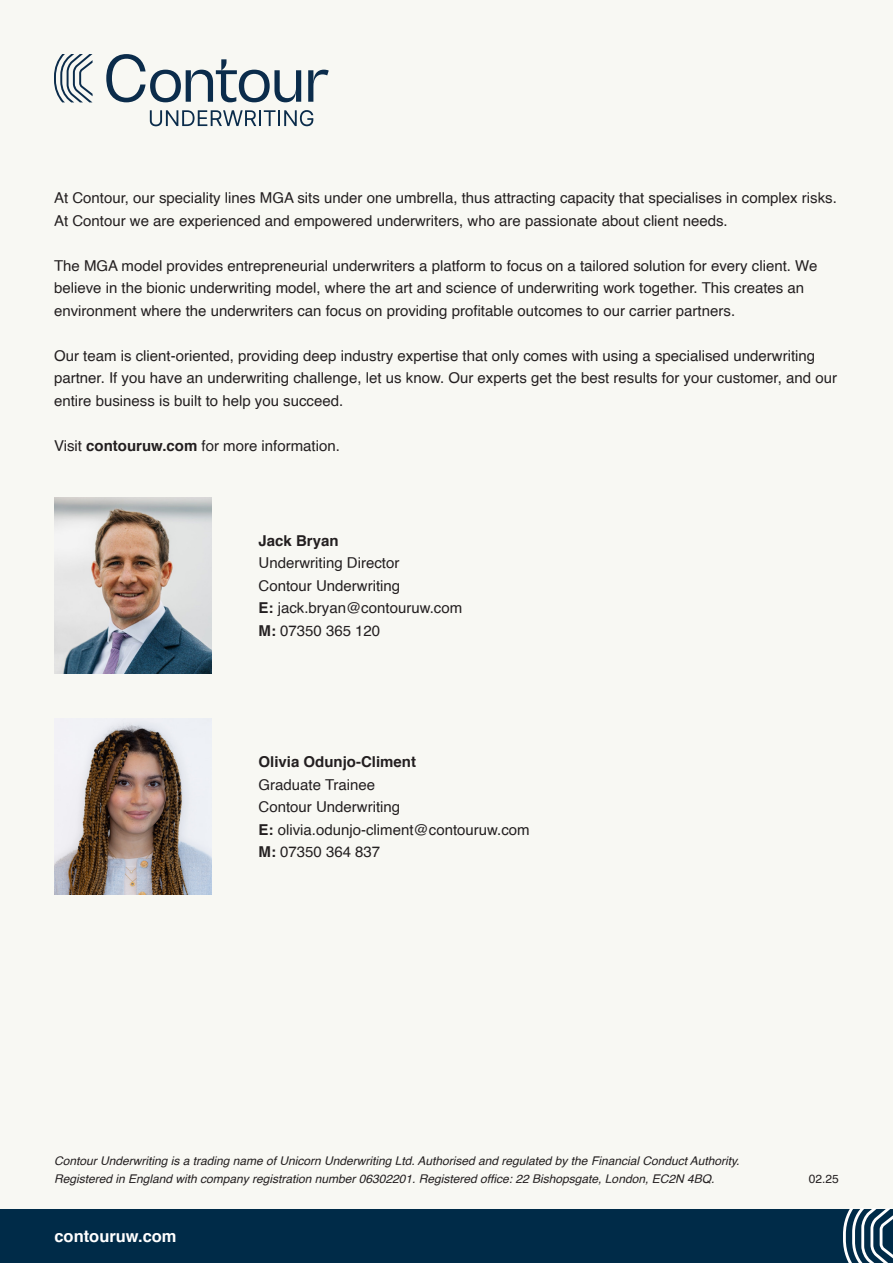
<style>
.page{position:relative;width:893px;height:1263px;background:#f8f8f3}
.page>*{position:absolute;margin:0;border:0;box-sizing:border-box;transform-origin:0 0}
.t1{font:700 16.5px "Helvetica";color:#fff}
.t2{font:15px/22.5px "Helvetica";color:#231f20}
.t3{font:700 15px "Helvetica";color:#231f20}
.t4{font:italic 12px/18px "Helvetica";color:#231f20}
.t5{font:12px "Helvetica";color:#231f20}
.s1{font-weight:700}
</style>
<div class="page">
<svg style="left:106px;top:54px;width:195px;height:48px"></svg>
<svg style="left:308px;top:70px;width:21px;height:32px"></svg>
<svg style="left:54px;top:54px;width:39px;height:48px"></svg>
<svg style="left:150px;top:110px;width:163px;height:16px"></svg>
<div style="left:0;top:1209px;width:893px;height:54px;background:#002d4c"></div>
<svg style="left:843px;top:1209px;width:50px;height:54px"></svg>
<img style="left:54px;top:497px;width:158px;height:176px">
<img style="left:54px;top:719px;width:158px;height:176px">
<p class="t2" style="left:54px;top:187px;width:784px">At Contour, our speciality lines MGA sits under one umbrella, thus attracting capacity that specialises in complex risks.<br>At Contour we are experienced and empowered underwriters, who are passionate about client needs.</p>
<p class="t2" style="left:54px;top:255px;width:765px">The MGA model provides entrepreneurial underwriters a platform to focus on a tailored solution for every client. We believe in the bionic underwriting model, where the art and science of underwriting work together. This creates an environment where the underwriters can focus on providing profitable outcomes to our carrier partners.</p>
<p class="t2" style="left:54px;top:345px;width:784px">Our team is client-oriented, providing deep industry expertise that only comes with using a specialised underwriting partner. If you have an underwriting challenge, let us know. Our experts get the best results for your customer, and our entire business is built to help you succeed.</p>
<p class="t2" style="left:54px;top:435px;width:287px">Visit <span class="s1">contouruw.com</span> for more information.</p>
<p class="t3" style="left:259px;top:528px;width:82px">Jack Bryan</p>
<p class="t2" style="left:259px;top:552px;width:142px">Underwriting Director</p>
<p class="t2" style="left:259px;top:575px;width:143px">Contour Underwriting</p>
<p class="t2" style="left:259px;top:597px;width:205px"><span class="s1">E:</span> jack.bryan@contouruw.com</p>
<p class="t2" style="left:259px;top:620px;width:123px"><span class="s1">M:</span> 07350 365 120</p>
<p class="t3" style="left:259px;top:750px;width:159px">Olivia Odunjo-Climent</p>
<p class="t2" style="left:259px;top:774px;width:118px">Graduate Trainee</p>
<p class="t2" style="left:259px;top:796px;width:143px">Contour Underwriting</p>
<p class="t2" style="left:259px;top:819px;width:273px"><span class="s1">E:</span> olivia.odunjo-climent@contouruw.com</p>
<p class="t2" style="left:259px;top:841px;width:123px"><span class="s1">M:</span> 07350 364 837</p>
<p class="t4" style="left:54px;top:1152px;width:687px">Contour Underwriting is a trading name of Unicorn Underwriting Ltd. Authorised and regulated by the Financial Conduct Authority.<br>Registered in England with company registration number 06302201. Registered office: 22 Bishopsgate, London, EC2N 4BQ.</p>
<p class="t1" style="left:54px;top:1222px;width:124px">contouruw.com</p>
<p class="t5" style="left:809px;top:1170px;width:32px">02.25</p>
</div>
